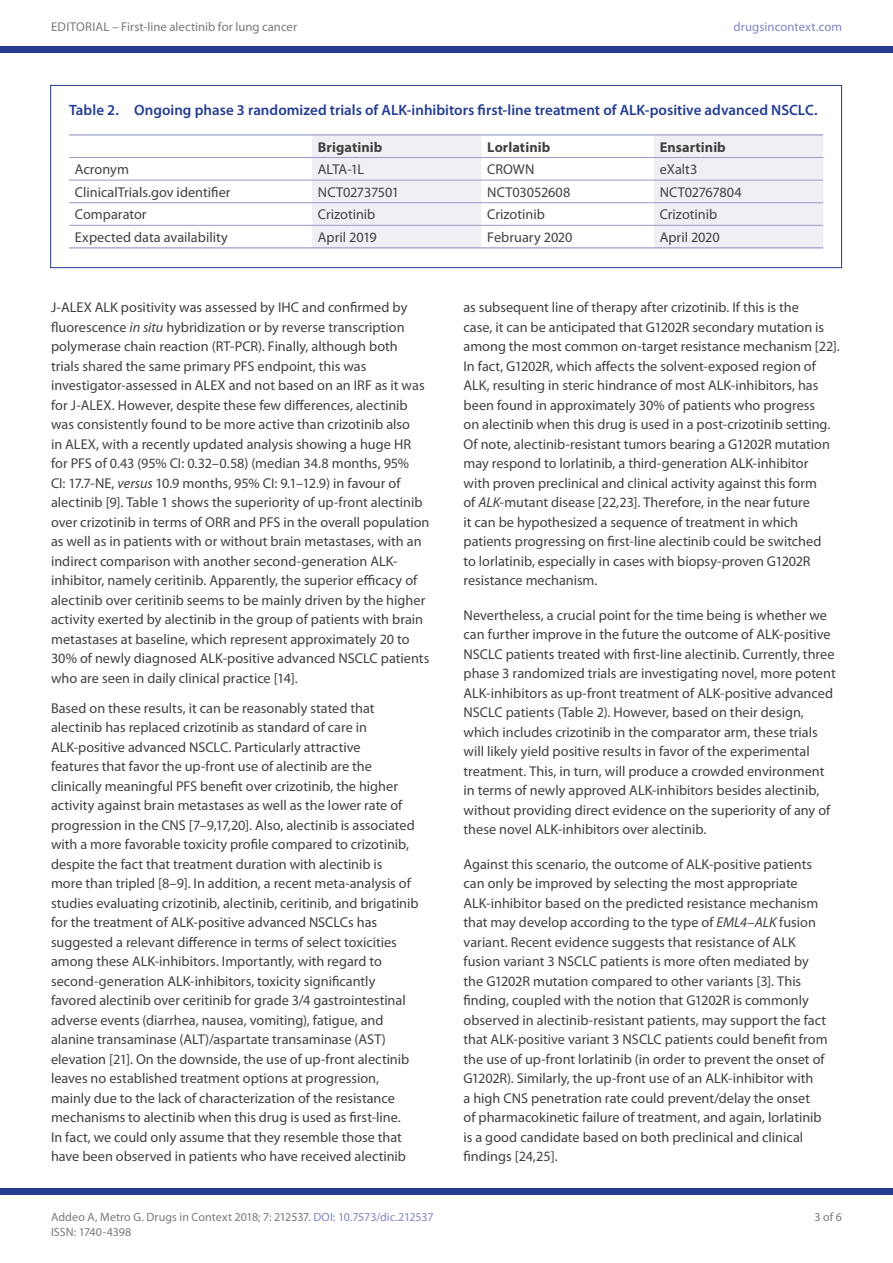
<style>
.page{position:relative;width:893px;height:1263px;background:#fff}
.page>*{position:absolute;margin:0;border:0;box-sizing:border-box;transform-origin:0 0}
.TT{font:600 15px "Myriad Pro";color:#243d91}
.TXT_S{font:14.25px/19.5px "Myriad Pro";color:#424142}
.TBL_BODY{font:14.25px "Myriad Pro";color:#424142}
.TBL_COLH{font:700 14.25px "Myriad Pro";letter-spacing:.005em;color:#424142}
.t1{font:12.75px "Myriad Pro";color:#7c7878}
.t2{font:12.75px "Myriad Pro";letter-spacing:.005em;color:#7f85c1}
.t3{font:12px "Myriad Pro";color:#7c7878}
.s1{font-style:italic}
.s2{color:#7f85c1}
</style>
<div class="page">
<div style="left:0;top:1188px;width:893px;height:7px;background:#243d91"></div>
<div style="left:0;top:47px;width:893px;height:6px;background:#243d91"></div>
<svg style="left:312px;top:136px;width:511px;height:112px;fill:#efeff6"></svg>
<hr style="left:69px;top:202px;width:243px;height:1px;background:#9a9ac7">
<hr style="left:312px;top:202px;width:169px;height:1px;background:#9a9ac7">
<hr style="left:481px;top:202px;width:173px;height:1px;background:#9a9ac7">
<hr style="left:654px;top:202px;width:169px;height:1px;background:#9a9ac7">
<hr style="left:69px;top:135px;width:243px;height:1px;background:#8587bc">
<hr style="left:312px;top:135px;width:169px;height:1px;background:#8587bc">
<hr style="left:481px;top:135px;width:173px;height:1px;background:#8587bc">
<hr style="left:654px;top:135px;width:169px;height:1px;background:#8587bc">
<hr style="left:69px;top:157px;width:243px;height:1px;background:#9a9ac7">
<hr style="left:312px;top:157px;width:169px;height:1px;background:#9a9ac7">
<hr style="left:481px;top:157px;width:173px;height:1px;background:#9a9ac7">
<hr style="left:654px;top:157px;width:169px;height:1px;background:#9a9ac7">
<hr style="left:69px;top:180px;width:243px;height:1px;background:#9a9ac7">
<hr style="left:312px;top:180px;width:169px;height:1px;background:#9a9ac7">
<hr style="left:481px;top:180px;width:173px;height:1px;background:#9a9ac7">
<hr style="left:654px;top:180px;width:169px;height:1px;background:#9a9ac7">
<hr style="left:69px;top:225px;width:243px;height:1px;background:#9a9ac7">
<hr style="left:312px;top:225px;width:169px;height:1px;background:#9a9ac7">
<hr style="left:481px;top:225px;width:173px;height:1px;background:#9a9ac7">
<hr style="left:654px;top:225px;width:169px;height:1px;background:#9a9ac7">
<hr style="left:69px;top:248px;width:243px;height:1px;background:#8587bc">
<hr style="left:312px;top:248px;width:169px;height:1px;background:#8587bc">
<hr style="left:481px;top:248px;width:173px;height:1px;background:#8587bc">
<hr style="left:654px;top:248px;width:169px;height:1px;background:#8587bc">
<div style="left:50px;top:85px;width:792px;height:183px;border:1px solid #243d91"></div>
<p class="t1" style="left:51px;top:18px;width:248px">EDITORIAL – First-line alectinib for lung cancer</p>
<p class="t2" style="left:734px;top:18px;width:110px">drugsincontext.com</p>
<p class="TT" style="left:69px;top:100px;width:750px">Table 2. Ongoing phase 3 randomized trials of ALK-inhibitors first-line treatment of ALK-positive advanced NSCLC.</p>
<p class="TBL_COLH" style="left:318px;top:137px;width:66px">Brigatinib</p>
<p class="TBL_COLH" style="left:487px;top:137px;width:64px">Lorlatinib</p>
<p class="TBL_COLH" style="left:660px;top:137px;width:68px">Ensartinib</p>
<p class="TBL_BODY" style="left:75px;top:161px;width:55px">Acronym</p>
<p class="TBL_BODY" style="left:318px;top:161px;width:48px">ALTA-1L</p>
<p class="TBL_BODY" style="left:487px;top:161px;width:49px">CROWN</p>
<p class="TBL_BODY" style="left:660px;top:161px;width:39px">eXalt3</p>
<p class="TBL_BODY" style="left:75px;top:183px;width:157px">ClinicalTrials.gov identifier</p>
<p class="TBL_BODY" style="left:318px;top:183px;width:83px">NCT02737501</p>
<p class="TBL_BODY" style="left:487px;top:183px;width:85px">NCT03052608</p>
<p class="TBL_BODY" style="left:660px;top:183px;width:84px">NCT02767804</p>
<p class="TBL_BODY" style="left:75px;top:206px;width:73px">Comparator</p>
<p class="TBL_BODY" style="left:318px;top:206px;width:59px">Crizotinib</p>
<p class="TBL_BODY" style="left:487px;top:206px;width:59px">Crizotinib</p>
<p class="TBL_BODY" style="left:660px;top:206px;width:59px">Crizotinib</p>
<p class="TBL_BODY" style="left:75px;top:228px;width:154px">Expected data availability</p>
<p class="TBL_BODY" style="left:318px;top:228px;width:61px">April 2019</p>
<p class="TBL_BODY" style="left:487px;top:228px;width:87px">February 2020</p>
<p class="TBL_BODY" style="left:660px;top:228px;width:61px">April 2020</p>
<p class="TXT_S" style="left:51px;top:297px;width:380px">J-ALEX ALK positivity was assessed by IHC and confirmed by fluorescence <span class="s1">in situ</span> hybridization or by reverse transcription polymerase chain reaction (RT-PCR). Finally, although both trials shared the same primary PFS endpoint, this was investigator-assessed in ALEX and not based on an IRF as it was for J-ALEX. However, despite these few differences, alectinib was consistently found to be more active than crizotinib also<br>in ALEX, with a recently updated analysis showing a huge HR for PFS of 0.43 (95% CI: 0.32–0.58) (median 34.8 months, 95%<br>CI: 17.7-NE, <span class="s1">versus</span> 10.9 months, 95% CI: 9.1–12.9) in favour of alectinib [9]. Table 1 shows the superiority of up-front alectinib over crizotinib in terms of ORR and PFS in the overall population as well as in patients with or without brain metastases, with an indirect comparison with another second-generation ALK&shy;inhibitor, namely ceritinib. Apparently, the superior efficacy of alectinib over ceritinib seems to be mainly driven by the higher activity exerted by alectinib in the group of patients with brain metastases at baseline, which represent approximately 20 to 30% of newly diagnosed ALK-positive advanced NSCLC patients who are seen in daily clinical practice [14].</p>
<p class="TXT_S" style="left:51px;top:698px;width:369px">Based on these results, it can be reasonably stated that alectinib has replaced crizotinib as standard of care in ALK-positive advanced NSCLC. Particularly attractive<br>features that favor the up-front use of alectinib are the clinically meaningful PFS benefit over crizotinib, the higher activity against brain metastases as well as the lower rate of progression in the CNS [7–9,17,20]. Also, alectinib is associated with a more favorable toxicity profile compared to crizotinib, despite the fact that treatment duration with alectinib is<br>more than tripled [8–9]. In addition, a recent meta-analysis of studies evaluating crizotinib, alectinib, ceritinib, and brigatinib for the treatment of ALK-positive advanced NSCLCs has suggested a relevant difference in terms of select toxicities among these ALK-inhibitors. Importantly, with regard to second-generation ALK-inhibitors, toxicity significantly favored alectinib over ceritinib for grade 3/4 gastrointestinal adverse events (diarrhea, nausea, vomiting), fatigue, and alanine transaminase (ALT)/aspartate transaminase (AST) elevation [21]. On the downside, the use of up-front alectinib leaves no established treatment options at progression, mainly due to the lack of characterization of the resistance mechanisms to alectinib when this drug is used as first-line.<br>In fact, we could only assume that they resemble those that have been observed in patients who have received alectinib</p>
<p class="TXT_S" style="left:463px;top:297px;width:378px">as subsequent line of therapy after crizotinib. If this is the<br>case, it can be anticipated that G1202R secondary mutation is among the most common on-target resistance mechanism [22].<br>In fact, G1202R, which affects the solvent-exposed region of ALK, resulting in steric hindrance of most ALK-inhibitors, has been found in approximately 30% of patients who progress<br>on alectinib when this drug is used in a post-crizotinib setting.<br>Of note, alectinib-resistant tumors bearing a G1202R mutation may respond to lorlatinib, a third-generation ALK-inhibitor<br>with proven preclinical and clinical activity against this form<br>of <span class="s1">ALK</span>-mutant disease [22,23]. Therefore, in the near future<br>it can be hypothesized a sequence of treatment in which patients progressing on first-line alectinib could be switched<br>to lorlatinib, especially in cases with biopsy-proven G1202R resistance mechanism.</p>
<p class="TXT_S" style="left:463px;top:605px;width:374px">Nevertheless, a crucial point for the time being is whether we can further improve in the future the outcome of ALK-positive NSCLC patients treated with first-line alectinib. Currently, three phase 3 randomized trials are investigating novel, more potent ALK-inhibitors as up-front treatment of ALK-positive advanced NSCLC patients (Table 2). However, based on their design, which includes crizotinib in the comparator arm, these trials will likely yield positive results in favor of the experimental treatment. This, in turn, will produce a crowded environment in terms of newly approved ALK-inhibitors besides alectinib, without providing direct evidence on the superiority of any of these novel ALK-inhibitors over alectinib.</p>
<p class="TXT_S" style="left:463px;top:854px;width:366px">Against this scenario, the outcome of ALK-positive patients can only be improved by selecting the most appropriate ALK-inhibitor based on the predicted resistance mechanism that may develop according to the type of <span class="s1">EML4–ALK</span> fusion variant. Recent evidence suggests that resistance of ALK fusion variant 3 NSCLC patients is more often mediated by the G1202R mutation compared to other variants [3]. This finding, coupled with the notion that G1202R is commonly observed in alectinib-resistant patients, may support the fact that ALK-positive variant 3 NSCLC patients could benefit from the use of up-front lorlatinib (in order to prevent the onset of G1202R). Similarly, the up-front use of an ALK-inhibitor with<br>a high CNS penetration rate could prevent/delay the onset<br>of pharmacokinetic failure of treatment, and again, lorlatinib is a good candidate based on both preclinical and clinical findings [24,25].</p>
<p class="t3" style="left:51px;top:1209px;width:384px">Addeo A, Metro G. Drugs in Context 2018; 7: 212537. <span class="s2">DOI: 10.7573/dic.212537</span></p>
<p class="t3" style="left:814px;top:1209px;width:29px">3 of 6</p>
<p class="t3" style="left:51px;top:1224px;width:82px">ISSN: 1740-4398</p>
</div>
